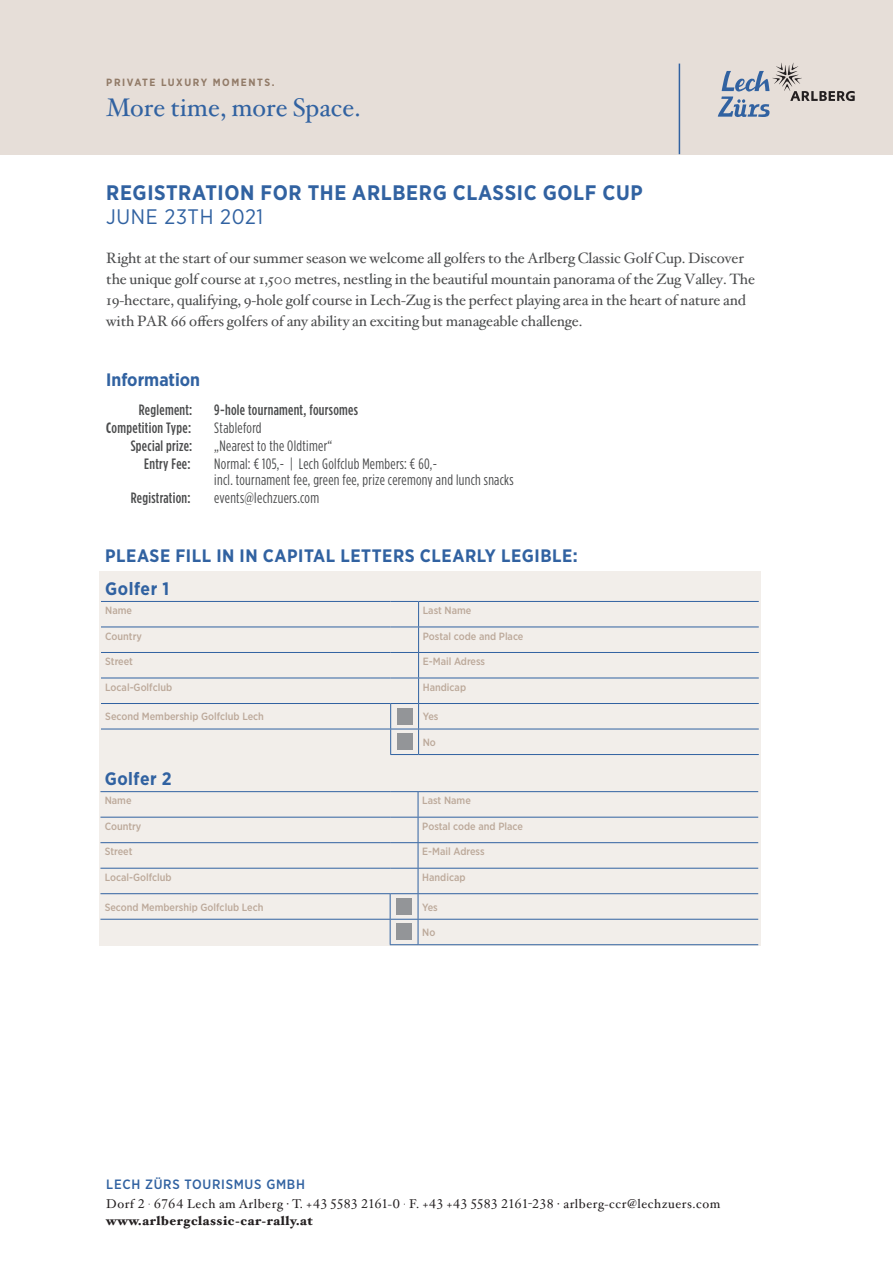
<style>
.page{position:relative;width:893px;height:1263px;background:#fff}
.page>*{position:absolute;margin:0;border:0;box-sizing:border-box;transform-origin:0 0}
.t1{font:25.5px "Hoefler Text Pro";color:#3162a1}
.t2{font:700 21px "Gotham Narrow";letter-spacing:.03em;color:#3162a1}
.t3{font:21px "Gotham Narrow";letter-spacing:.03em;color:#3162a1}
.t4{font:700 18px "Gotham Narrow";letter-spacing:.03em;color:#3162a1}
.t5{font:700 18px "Gotham Narrow";color:#3162a1}
.t6{font:15px/21px "Hoefler Text Pro";letter-spacing:-.01em;color:#4b4c4d}
.t7{font:15px/16.5px "Gotham Condensed";letter-spacing:.02em;color:#4b4c4d}
.t8{font:500 15px "Gotham Condensed";letter-spacing:.02em;color:#4b4c4d}
.t9{font:500 13.5px "Gotham Narrow";letter-spacing:.05em;color:#3162a1}
.t10{font:12.75px "Hoefler Text Pro";letter-spacing:.04em;color:#231f20}
.t11{font:12.75px "Hoefler Black Text Pro";letter-spacing:.04em;color:#231f20}
.t12{font:500 10.5px "Gotham Narrow";color:#bca99a}
.t13{font:700 10.5px "Gotham Narrow";letter-spacing:.15em;color:#927b68}
.s1{font-weight:700}
.s2{font-family:"Myriad Pro";font-stretch:condensed}
</style>
<div class="page">
<div style="left:99px;top:571px;width:662px;height:374px;background:#f2eeea"></div>
<div style="left:0;top:0;width:893px;height:154px;background:#e6ded8"></div>
<hr style="left:679px;top:64px;width:1px;height:90px;background:#3162a1">
<svg style="left:718px;top:63px;width:137px;height:54px"></svg>
<hr style="left:101px;top:601px;width:290px;height:1px;background:#3162a1">
<hr style="left:419px;top:601px;width:340px;height:1px;background:#3162a1">
<hr style="left:101px;top:627px;width:290px;height:1px;background:#3162a1">
<hr style="left:419px;top:627px;width:340px;height:1px;background:#3162a1">
<hr style="left:101px;top:652px;width:290px;height:1px;background:#3162a1">
<hr style="left:419px;top:652px;width:340px;height:1px;background:#3162a1">
<hr style="left:101px;top:678px;width:290px;height:1px;background:#3162a1">
<hr style="left:419px;top:678px;width:340px;height:1px;background:#3162a1">
<hr style="left:101px;top:703px;width:290px;height:1px;background:#3162a1">
<hr style="left:419px;top:703px;width:340px;height:1px;background:#3162a1">
<hr style="left:101px;top:729px;width:290px;height:1px;background:#3162a1">
<hr style="left:419px;top:729px;width:340px;height:1px;background:#3162a1">
<svg style="left:390px;top:601px;width:29px;height:154px"></svg>
<hr style="left:419px;top:754px;width:340px;height:1px;background:#3162a1">
<div style="left:397px;top:708px;width:15px;height:16px;background:#939598"></div>
<div style="left:397px;top:734px;width:15px;height:16px;background:#939598"></div>
<hr style="left:100px;top:791px;width:290px;height:1px;background:#3162a1">
<hr style="left:418px;top:791px;width:340px;height:1px;background:#3162a1">
<hr style="left:100px;top:817px;width:290px;height:1px;background:#3162a1">
<hr style="left:418px;top:817px;width:340px;height:1px;background:#3162a1">
<hr style="left:100px;top:842px;width:290px;height:1px;background:#3162a1">
<hr style="left:418px;top:842px;width:340px;height:1px;background:#3162a1">
<hr style="left:100px;top:868px;width:290px;height:1px;background:#3162a1">
<hr style="left:418px;top:868px;width:340px;height:1px;background:#3162a1">
<hr style="left:100px;top:893px;width:290px;height:1px;background:#3162a1">
<hr style="left:418px;top:893px;width:340px;height:1px;background:#3162a1">
<hr style="left:100px;top:919px;width:290px;height:1px;background:#3162a1">
<hr style="left:418px;top:919px;width:340px;height:1px;background:#3162a1">
<svg style="left:390px;top:791px;width:29px;height:154px"></svg>
<hr style="left:418px;top:944px;width:340px;height:1px;background:#3162a1">
<div style="left:396px;top:898px;width:16px;height:16px;background:#939598"></div>
<div style="left:396px;top:924px;width:16px;height:16px;background:#939598"></div>
<p class="t13" style="left:106px;top:76px;width:170px">PRIVATE LUXURY MOMENTS.</p>
<h1 class="t1" style="left:106px;top:89px;width:256px">More time, more Space.</h1>
<h2 class="t2" style="left:106px;top:179px;width:538px">REGISTRATION FOR THE ARLBERG CLASSIC GOLF CUP</h2>
<h2 class="t3" style="left:106px;top:204px;width:158px">JUNE 23TH 2021</h2>
<p class="t6" style="left:106px;top:247px;width:650px">Right at the start of our summer season we welcome all golfers to the Arlberg Classic Golf Cup. Discover the unique golf course at 1,500 metres, nestling in the beautiful mountain panorama of the Zug Valley. The 19-hectare, qualifying, 9-hole golf course in Lech-Zug is the perfect playing area in the heart of nature and with PAR 66 offers golfers of any ability an exciting but manageable challenge.</p>
<p class="t5" style="left:106px;top:368px;width:95px">Information</p>
<p class="t8" style="left:139px;top:401px;width:55px">Reglement:</p>
<p class="t8" style="left:214px;top:401px;width:145px">9-hole tournament, foursomes</p>
<p class="t8" style="left:106px;top:419px;width:86px"><span class="s1">C</span>ompetition Type:</p>
<p class="t7" style="left:214px;top:419px;width:49px">Stableford</p>
<p class="t8" style="left:131px;top:437px;width:63px">Special prize:</p>
<p class="t7" style="left:214px;top:437px;width:119px">„Nearest to the Oldtimer“</p>
<p class="t8" style="left:144px;top:455px;width:48px">Entry Fee:</p>
<p class="t7" style="left:214px;top:455px;width:301px">Normal: € 105,- | Lech Golfclub Members: € 60,-<br>incl. tournament fee, green fee, prize ceremony and lunch snacks</p>
<p class="t8" style="left:131px;top:489px;width:61px">Registration:</p>
<p class="t7" style="left:214px;top:489px;width:106px">events@lechzuers.com</p>
<p class="t4" style="left:105px;top:544px;width:474px">PLEASE FILL IN IN CAPITAL LETTERS CLEARLY LEGIBLE:</p>
<p class="t4" style="left:105px;top:577px;width:65px">Golfer 1</p>
<p class="t12" style="left:105px;top:604px;width:28px">Name</p>
<p class="t12" style="left:423px;top:604px;width:50px">Last Name</p>
<p class="t12" style="left:105px;top:629px;width:38px">Country</p>
<p class="t12" style="left:423px;top:629px;width:102px">Postal code and Place</p>
<p class="t12" style="left:105px;top:655px;width:29px">Street</p>
<p class="t12" style="left:423px;top:655px;width:64px">E-Mail Adress</p>
<p class="t12" style="left:105px;top:680px;width:68px">Local-Golfclub</p>
<p class="t12" style="left:423px;top:680px;width:45px">Handicap</p>
<p class="t12" style="left:105px;top:710px;width:160px">Second Membership Golfclub Lech</p>
<p class="t12" style="left:423px;top:710px;width:17px">Yes</p>
<p class="t12" style="left:423px;top:736px;width:15px">No</p>
<p class="t4" style="left:105px;top:767px;width:68px">Golfer 2</p>
<p class="t12" style="left:105px;top:794px;width:28px">Name</p>
<p class="t12" style="left:422px;top:794px;width:50px">Last Name</p>
<p class="t12" style="left:105px;top:819px;width:38px">Country</p>
<p class="t12" style="left:422px;top:819px;width:102px">Postal code and Place</p>
<p class="t12" style="left:105px;top:845px;width:29px">Street</p>
<p class="t12" style="left:422px;top:845px;width:64px">E-Mail Adress</p>
<p class="t12" style="left:105px;top:870px;width:68px">Local-Golfclub</p>
<p class="t12" style="left:422px;top:870px;width:45px">Handicap</p>
<p class="t12" style="left:105px;top:900px;width:160px">Second Membership Golfclub Lech</p>
<p class="t12" style="left:422px;top:900px;width:17px">Yes</p>
<p class="t12" style="left:422px;top:926px;width:15px">No</p>
<p class="t9" style="left:106px;top:1175px;width:200px">LECH ZÜRS TOURISMUS GMBH</p>
<p class="t10" style="left:106px;top:1194px;width:615px">Dorf 2 <span class="s2">.</span> 6764 Lech am Arlberg · T. +43 5583 2161-0 <span class="s2">.</span> F. +43 +43 5583 2161-238 · arlberg-ccr@lechzuers.com</p>
<p class="t11" style="left:106px;top:1210px;width:208px">www.arlbergclassic-car-rally.at</p>
</div>
